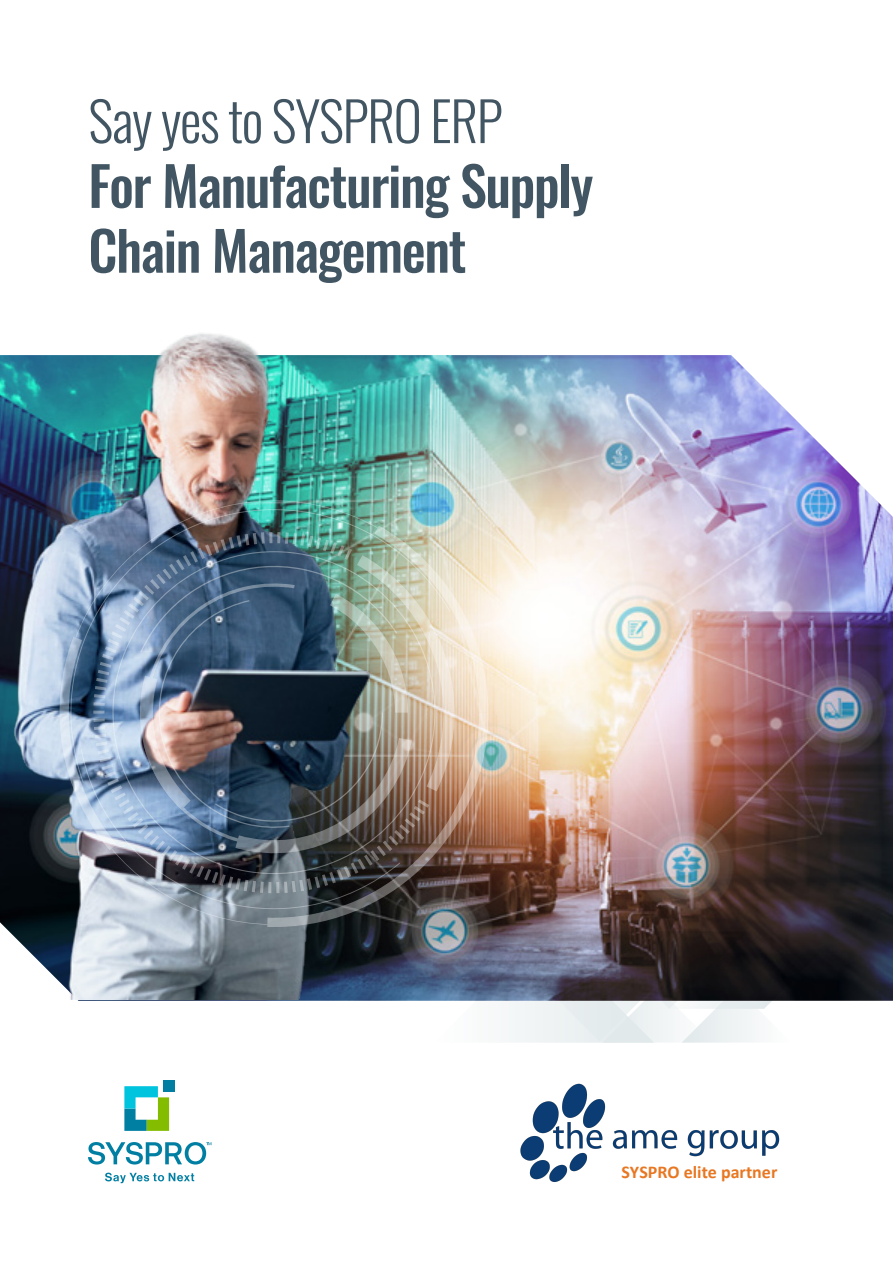
<style>
.page{position:relative;width:893px;height:1263px;background:#fff}
.page>*{position:absolute;margin:0;border:0;box-sizing:border-box;transform-origin:0 0}
.t1{font:500 54px/64.8px "Oswald";letter-spacing:-.025em;color:#425563}
.t2{font:300 54px "Oswald";letter-spacing:-.025em;color:#425563}
.t3{font:700 18px "Calibri";color:#e87722}
</style>
<div class="page">
<img style="left:77px;top:355px;width:816px;height:646px">
<div style="left:164px;top:1080px;width:11px;height:12px;background:#007fa3"></div>
<svg style="left:124px;top:1086px;width:45px;height:45px"></svg>
<svg style="left:88px;top:1142px;width:123px;height:22px"></svg>
<svg style="left:105px;top:1173px;width:89px;height:10px"></svg>
<svg style="left:434px;top:931px;width:385px;height:112px"></svg>
<img style="left:0;top:333px;width:374px;height:667px">
<svg style="left:267px;top:893px;width:221px;height:35px"></svg>
<img style="left:60px;top:500px;width:406px;height:425px">
<svg style="left:81px;top:893px;width:319px;height:16px;background:#828b93"></svg>
<img style="left:66px;top:503px;width:384px;height:23px">
<img style="left:60px;top:526px;width:428px;height:367px">
<img style="left:520px;top:1083px;width:260px;height:99px">
<p class="t2" style="left:88px;top:73px;width:416px">Say yes to SYSPRO ERP</p>
<p class="t1" style="left:88px;top:148px;width:506px">For Manufacturing Supply<br>Chain Management</p>
<p class="t3" style="left:621px;top:1159px;width:157px">SYSPRO elite partner</p>
</div>
